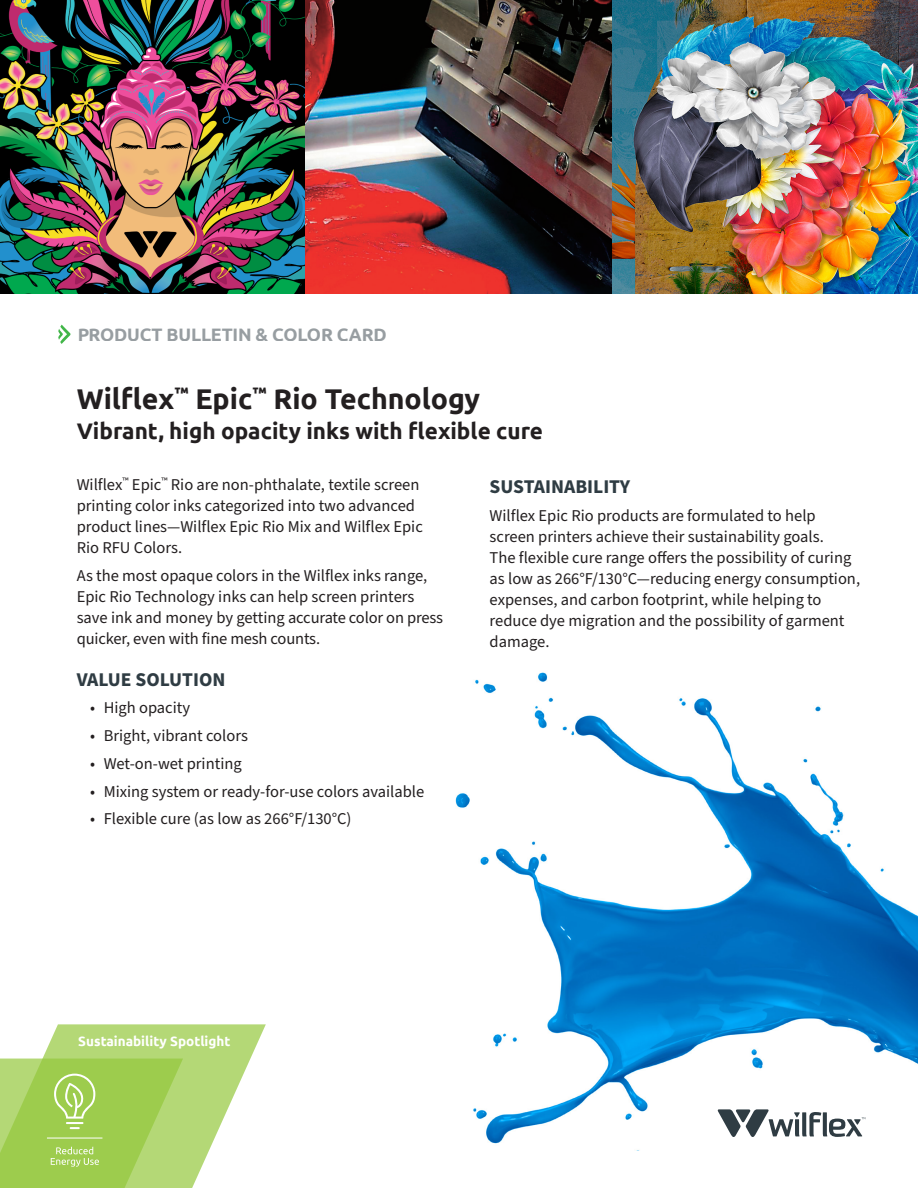
<style>
.page{position:relative;width:918px;height:1188px;background:#fff}
.page>*{position:absolute;margin:0;border:0;box-sizing:border-box;transform-origin:0 0}
.t1{font:700 28.5px "Ubuntu";color:#231f20}
.t2{font:700 22.5px "Ubuntu";color:#231f20}
.bullets1{font:700 19.5px "Source Sans Pro";color:#2f3c43}
.t3{font:700 18px "Ubuntu";letter-spacing:-.01em;color:#2f3c43}
.bullets1-2{font:16.5px/21px "Source Sans Pro";color:#231f20}
.t4{font:700 13.5px "Ubuntu";color:#fff}
</style>
<div class="page">
<img style="left:0;top:0;width:918px;height:1151px">
<svg style="left:58px;top:325px;width:13px;height:19px"></svg>
<svg style="left:0;top:1024px;width:266px;height:164px;fill:#b4d876"></svg>
<svg style="left:0;top:1059px;width:183px;height:129px;background:#a5d05c"></svg>
<hr style="left:47px;top:1138px;width:55px;height:1px;background:#fff">
<svg style="left:717px;top:1109px;width:148px;height:28px"></svg>
<p class="t3" style="left:77px;top:323px;width:311px">PRODUCT BULLETIN &amp; COLOR CARD</p>
<p class="t1" style="left:77px;top:381px;width:405px">Wilflex<sup>™</sup> Epic<sup>™</sup> Rio Technology</p>
<p class="t2" style="left:77px;top:417px;width:468px">Vibrant, high opacity inks with flexible cure</p>
<p class="bullets1-2" style="left:77px;top:474px;width:348px">Wilflex<sup>™</sup> Epic<sup>™</sup> Rio are non-phthalate, textile screen printing color inks categorized into two advanced product lines—Wilflex Epic Rio Mix and Wilflex Epic Rio RFU Colors.</p>
<p class="bullets1-2" style="left:77px;top:565px;width:368px">As the most opaque colors in the Wilflex inks range, Epic Rio Technology inks can help screen printers save ink and money by getting accurate color on press quicker, even with fine mesh counts.</p>
<p class="bullets1" style="left:77px;top:666px;width:150px">VALUE SOLUTION</p>
<p class="bullets1-2" style="left:90px;top:698px;width:102px">• High opacity</p>
<p class="bullets1-2" style="left:90px;top:726px;width:159px">• Bright, vibrant colors</p>
<p class="bullets1-2" style="left:90px;top:753px;width:153px">• Wet-on-wet printing</p>
<p class="bullets1-2" style="left:90px;top:781px;width:336px">• Mixing system or ready-for-use colors available</p>
<p class="bullets1-2" style="left:90px;top:809px;width:263px">• Flexible cure (as low as 266°F/130°C)</p>
<p class="bullets1" style="left:490px;top:473px;width:142px">SUSTAINABILITY</p>
<p class="bullets1-2" style="left:490px;top:505px;width:372px">Wilflex Epic Rio products are formulated to help screen printers achieve their sustainability goals.<br>The flexible cure range offers the possibility of curing as low as 266°F/130°C—reducing energy consumption, expenses, and carbon footprint, while helping to reduce dye migration and the possibility of garment damage.</p>
<p class="t4" style="left:78px;top:1033px;width:154px">Sustainability Spotlight</p>
</div>
